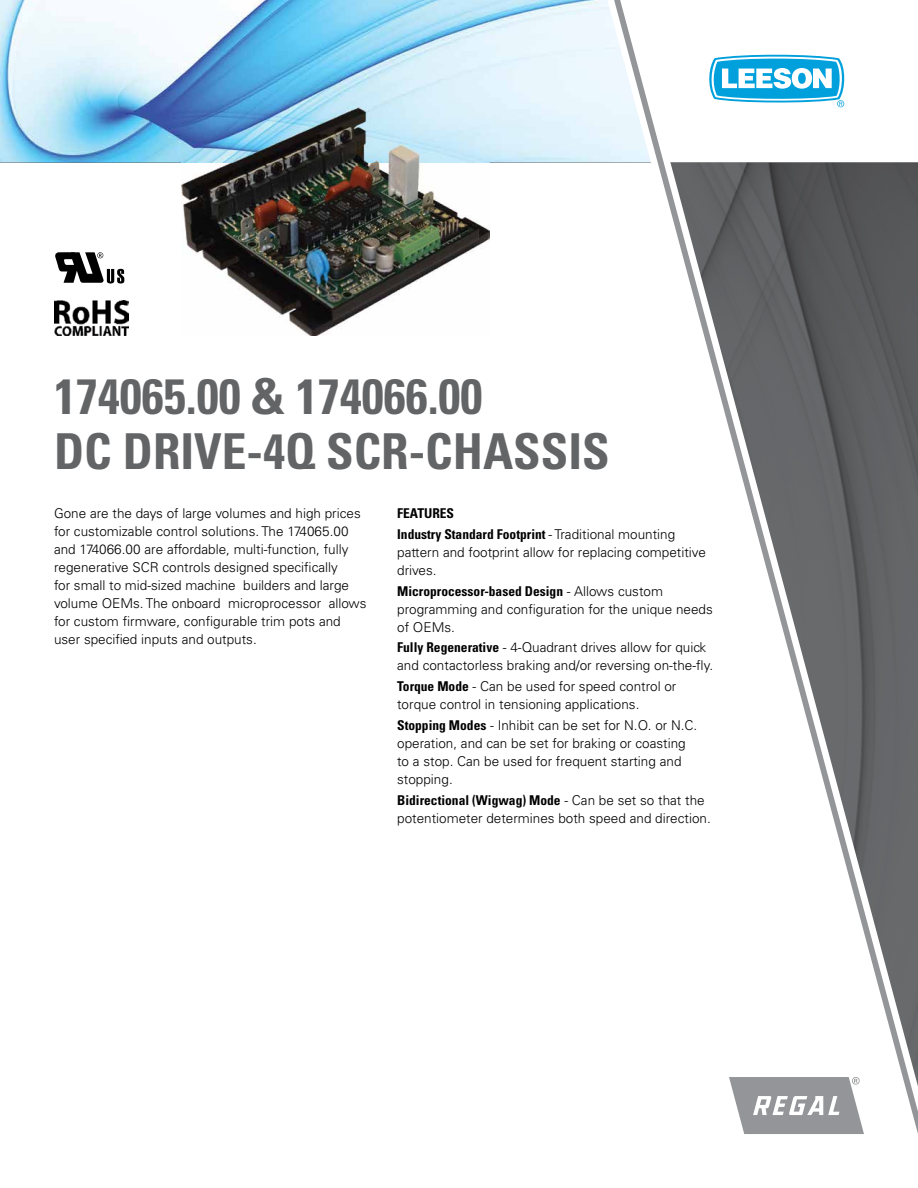
<style>
.page{position:relative;width:918px;height:1188px;background:#fff}
.page>*{position:absolute;margin:0;border:0;box-sizing:border-box;transform-origin:0 0}
.t1{font:700 condensed 49.5px/55.2px "Univers LT Std";color:#636466}
.t2{font:300 13.5px/18px "Univers LT Std";color:#000}
.t3{font:700 condensed 13.5px/20.7px "Univers LT Std";color:#000}
.s1{font-weight:300;font-stretch:normal}
.s2{font-weight:700;font-stretch:condensed}
</style>
<div class="page">
<img style="left:0;top:0;width:607px;height:162px">
<svg style="left:614px;top:0;width:304px;height:1134px"></svg>
<svg style="left:709px;top:55px;width:135px;height:52px"></svg>
<img style="left:54px;top:300px;width:74px;height:36px">
<img style="left:181px;top:107px;width:308px;height:229px">
<svg style="left:55px;top:252px;width:69px;height:32px"></svg>
<h1 class="t1" style="left:54px;top:369px;width:557px">174065.00 &amp; 174066.00<br>DC DRIVE-4Q SCR-CHASSIS</h1>
<p class="t2" style="left:54px;top:505px;width:314px">Gone are the days of large volumes and high prices for customizable control solutions. The 174065.00 and 174066.00 are affordable, multi-function, fully regenerative SCR controls designed specifically<br>for small to mid-sized machine builders and large volume OEMs. The onboard microprocessor allows for custom firmware, configurable trim pots and user specified inputs and outputs.</p>
<p class="t3" style="left:397px;top:503px;width:280px">FEATURES<br>Industry Standard Footprint <span class="s1">- Traditional mounting</span></p>
<p class="t2" style="left:397px;top:543px;width:310px">pattern and footprint allow for replacing competitive drives.</p>
<p class="t2" style="left:397px;top:582px;width:317px"><span class="s2">Microprocessor-based Design</span> - Allows custom programming and configuration for the unique needs of OEMs.</p>
<p class="t2" style="left:397px;top:639px;width:318px"><span class="s2">Fully Regenerative</span> - 4-Quadrant drives allow for quick and contactorless braking and/or reversing on-the-fly.</p>
<p class="t2" style="left:397px;top:677px;width:281px"><span class="s2">Torque Mode</span> - Can be used for speed control or torque control in tensioning applications.</p>
<p class="t2" style="left:397px;top:716px;width:302px"><span class="s2">Stopping Modes</span> - Inhibit can be set for N.O. or N.C. operation, and can be set for braking or coasting to a stop. Can be used for frequent starting and stopping.</p>
<p class="t2" style="left:397px;top:791px;width:315px"><span class="s2">Bidirectional (Wigwag) Mode</span> - Can be set so that the potentiometer determines both speed and direction.</p>
</div>
